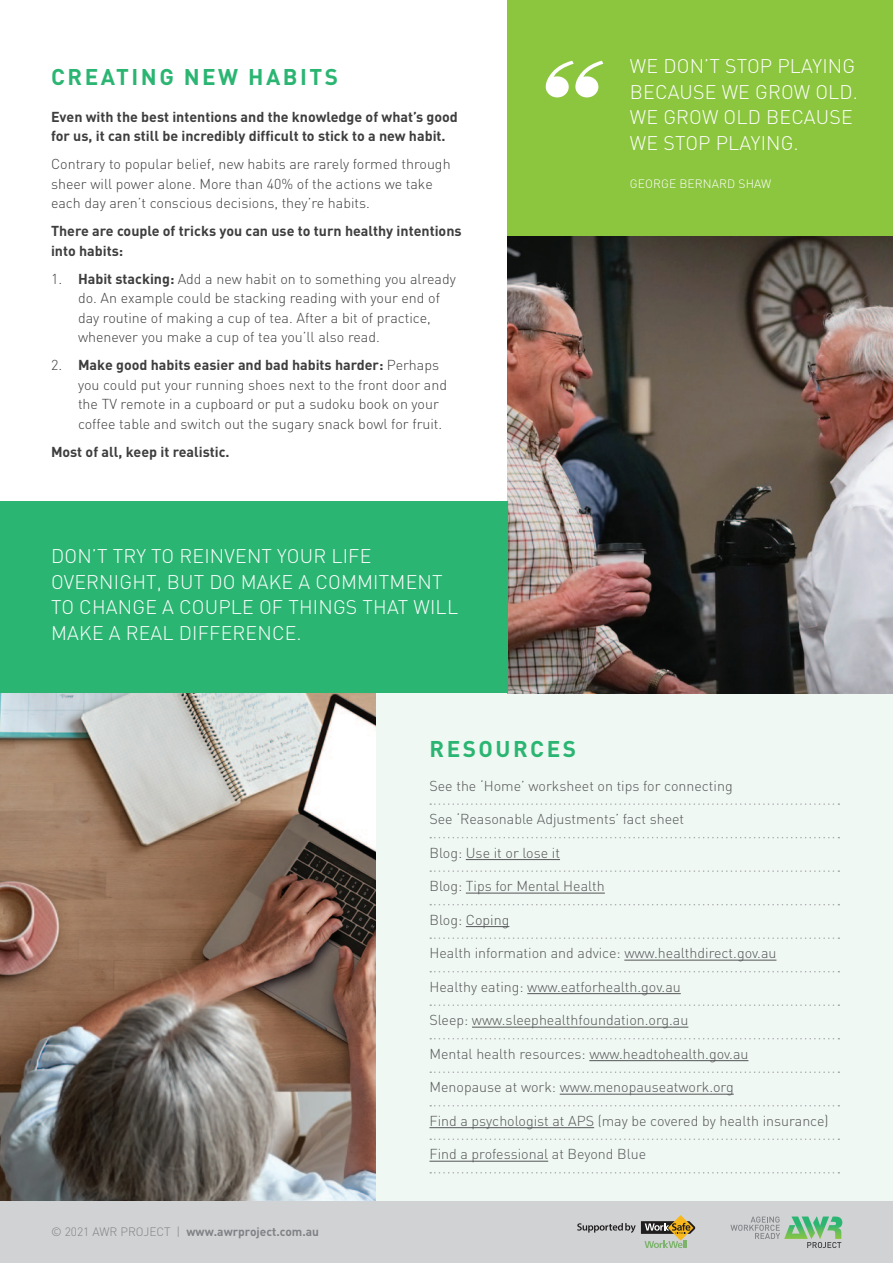
<style>
.page{position:relative;width:893px;height:1263px;background:#fff}
.page>*{position:absolute;margin:0;border:0;box-sizing:border-box;transform-origin:0 0}
.t1{font:700 22.5px "DINOT";letter-spacing:.11em;color:#2bb572}
.t2{font:300 19.5px "DINOT";letter-spacing:.01em;color:#fff}
.t3{font:300 14.25px/19.5px "DINOT";color:#3e3e3f}
.t4{font:300 14.25px "DINOT";color:#545557}
.t5{font:700 14.25px/19.5px "DINOT";color:#3e3e3f}
.t6{font:700 12px "DINOT";color:#808285}
.t7{font:300 12px "DINOT";color:#fff}
.s1{font-weight:700}
.s2{font-weight:300}
</style>
<div class="page">
<div style="left:376px;top:693px;width:517px;height:523px;background:#eff8f2"></div>
<img style="left:508px;top:235px;width:385px;height:458px">
<img style="left:0;top:693px;width:376px;height:508px">
<div style="left:0;top:1201px;width:893px;height:62px;background:#d1d2d4"></div>
<svg style="left:730px;top:1216px;width:112px;height:32px"></svg>
<svg style="left:668px;top:1215px;width:25px;height:25px"></svg>
<svg style="left:577px;top:1221px;width:118px;height:13px"></svg>
<svg style="left:644px;top:1240px;width:43px;height:8px"></svg>
<svg style="left:430px;top:803px;width:409px;height:2px"></svg>
<svg style="left:430px;top:837px;width:409px;height:1px"></svg>
<svg style="left:430px;top:870px;width:409px;height:2px"></svg>
<hr style="left:466px;top:859px;width:94px;height:1px;background:#545557">
<svg style="left:430px;top:904px;width:409px;height:1px"></svg>
<hr style="left:466px;top:893px;width:139px;height:1px;background:#545557">
<svg style="left:430px;top:937px;width:409px;height:2px"></svg>
<hr style="left:466px;top:926px;width:43px;height:1px;background:#545557">
<svg style="left:430px;top:971px;width:409px;height:1px"></svg>
<hr style="left:624px;top:960px;width:152px;height:1px;background:#545557">
<svg style="left:430px;top:1004px;width:409px;height:2px"></svg>
<hr style="left:527px;top:993px;width:154px;height:1px;background:#545557">
<svg style="left:430px;top:1038px;width:409px;height:1px"></svg>
<hr style="left:472px;top:1027px;width:216px;height:1px;background:#545557">
<svg style="left:430px;top:1071px;width:409px;height:2px"></svg>
<hr style="left:589px;top:1060px;width:159px;height:1px;background:#545557">
<svg style="left:430px;top:1105px;width:409px;height:1px"></svg>
<hr style="left:560px;top:1094px;width:174px;height:1px;background:#545557">
<svg style="left:430px;top:1138px;width:409px;height:2px"></svg>
<hr style="left:429px;top:1127px;width:165px;height:1px;background:#545557">
<svg style="left:430px;top:1172px;width:409px;height:1px"></svg>
<hr style="left:429px;top:1161px;width:119px;height:1px;background:#545557">
<div style="left:508px;top:0;width:385px;height:235px;background:#8bc63e"></div>
<div style="left:0;top:502px;width:508px;height:191px;background:#2bb572"></div>
<svg style="left:546px;top:61px;width:57px;height:36px"></svg>
<h1 class="t1" style="left:51px;top:62px;width:49px">Creating</h1>
<h1 class="t1" style="left:184px;top:62px;width:37px">New</h1>
<h1 class="t1" style="left:248px;top:62px;width:16px">habits</h1>
<p class="t5" style="left:51px;top:106px;width:408px">Even with the best intentions and the knowledge of what’s good for us, it can still be incredibly difficult to stick to a new habit.</p>
<p class="t3" style="left:51px;top:154px;width:401px">Contrary to popular belief, new habits are rarely formed through sheer will power alone. More than 40% of the actions we take each day aren’t conscious decisions, they’re habits.</p>
<p class="t5" style="left:51px;top:221px;width:412px">There are couple of tricks you can use to turn healthy intentions into habits:</p>
<p class="t3" style="left:78px;top:268px;width:379px;text-indent:-27px">1. <span class="s1">Habit stacking:</span> Add a new habit on to something you already do. An example could be stacking reading with your end of day routine of making a cup of tea. After a bit of practice, whenever you make a cup of tea you’ll also read.</p>
<p class="t3" style="left:78px;top:355px;width:370px;text-indent:-27px">2. <span class="s1">Make good habits easier and bad habits harder:</span> Perhaps you could put your running shoes next to the front door and the TV remote in a cupboard or put a sudoku book on your coffee table and switch out the sugary snack bowl for fruit.</p>
<p class="t5" style="left:51px;top:441px;width:180px">Most of all, keep it realistic.</p>
<h2 class="t2" style="left:51px;top:543px;width:141px">Don’ttry to reinvent</h2>
<h2 class="t2" style="left:277px;top:543px;width:23px">your</h2>
<h2 class="t2" style="left:331px;top:543px;width:11px">life</h2>
<h2 class="t2" style="left:51px;top:569px;width:13px">overnight</h2>
<h2 class="t2" style="left:157px;top:569px;width:23px">, but</h2>
<h2 class="t2" style="left:209px;top:569px;width:120px">do makeacommitment</h2>
<h2 class="t2" style="left:51px;top:594px;width:42px">to change</h2>
<h2 class="t2" style="left:162px;top:594px;width:30px">a couple</h2>
<h2 class="t2" style="left:259px;top:594px;width:42px">of things</h2>
<h2 class="t2" style="left:362px;top:594px;width:13px">that</h2>
<h2 class="t2" style="left:413px;top:594px;width:12px">will</h2>
<h2 class="t2" style="left:51px;top:620px;width:87px">makeareal</h2>
<h2 class="t2" style="left:179px;top:620px;width:13px">difference</h2>
<h2 class="t2" style="left:296px;top:620px;width:7px">.</h2>
<h2 class="t2" style="left:630px;top:53px;width:47px">We don</h2>
<h2 class="t2" style="left:704px;top:53px;width:34px">’t stop</h2>
<h2 class="t2" style="left:777px;top:53px;width:56px">playing</h2>
<h2 class="t2" style="left:630px;top:78px;width:13px">because</h2>
<h2 class="t2" style="left:722px;top:78px;width:48px">we grow</h2>
<h2 class="t2" style="left:815px;top:78px;width:13px">old</h2>
<h2 class="t2" style="left:853px;top:78px;width:7px">.</h2>
<h2 class="t2" style="left:630px;top:104px;width:48px">We grow</h2>
<h2 class="t2" style="left:724px;top:104px;width:13px">old</h2>
<h2 class="t2" style="left:766px;top:104px;width:13px">because</h2>
<h2 class="t2" style="left:630px;top:129px;width:46px">we stop</h2>
<h2 class="t2" style="left:716px;top:129px;width:85px">playing.</h2>
<p class="t7" style="left:630px;top:175px;width:17px">George</p>
<p class="t7" style="left:679px;top:175px;width:17px">Bernard</p>
<p class="t7" style="left:738px;top:175px;width:17px">Shaw</p>
<p class="t6" style="left:51px;top:1223px;width:270px"><span class="s2">© 2021 AWR PROJECT |</span> www.awrproject.com.au</p>
<h1 class="t1" style="left:430px;top:734px;width:16px">Res</h1>
<h1 class="t1" style="left:479px;top:734px;width:68px">ources</h1>
<p class="t4" style="left:429px;top:776px;width:305px">See the ‘Home’ worksheet on tips for connecting</p>
<p class="t4" style="left:429px;top:809px;width:256px">See ‘Reasonable Adjustments’ fact sheet</p>
<p class="t4" style="left:429px;top:843px;width:132px">Blog: Use it or lose it</p>
<p class="t4" style="left:429px;top:876px;width:177px">Blog: Tips for Mental Health</p>
<p class="t4" style="left:429px;top:910px;width:81px">Blog: Coping</p>
<p class="t4" style="left:429px;top:943px;width:348px">Health information and advice: www.healthdirect.gov.au</p>
<p class="t4" style="left:429px;top:977px;width:253px">Healthy eating: www.eatforhealth.gov.au</p>
<p class="t4" style="left:429px;top:1010px;width:260px">Sleep: www.sleephealthfoundation.org.au</p>
<p class="t4" style="left:429px;top:1044px;width:320px">Mental health resources: www.headtohealth.gov.au</p>
<p class="t4" style="left:429px;top:1077px;width:306px">Menopause at work: www.menopauseatwork.org</p>
<p class="t4" style="left:429px;top:1111px;width:401px">Find a psychologist at APS (may be covered by health insurance)</p>
<p class="t4" style="left:429px;top:1144px;width:218px">Find a professional at Beyond Blue</p>
</div>
